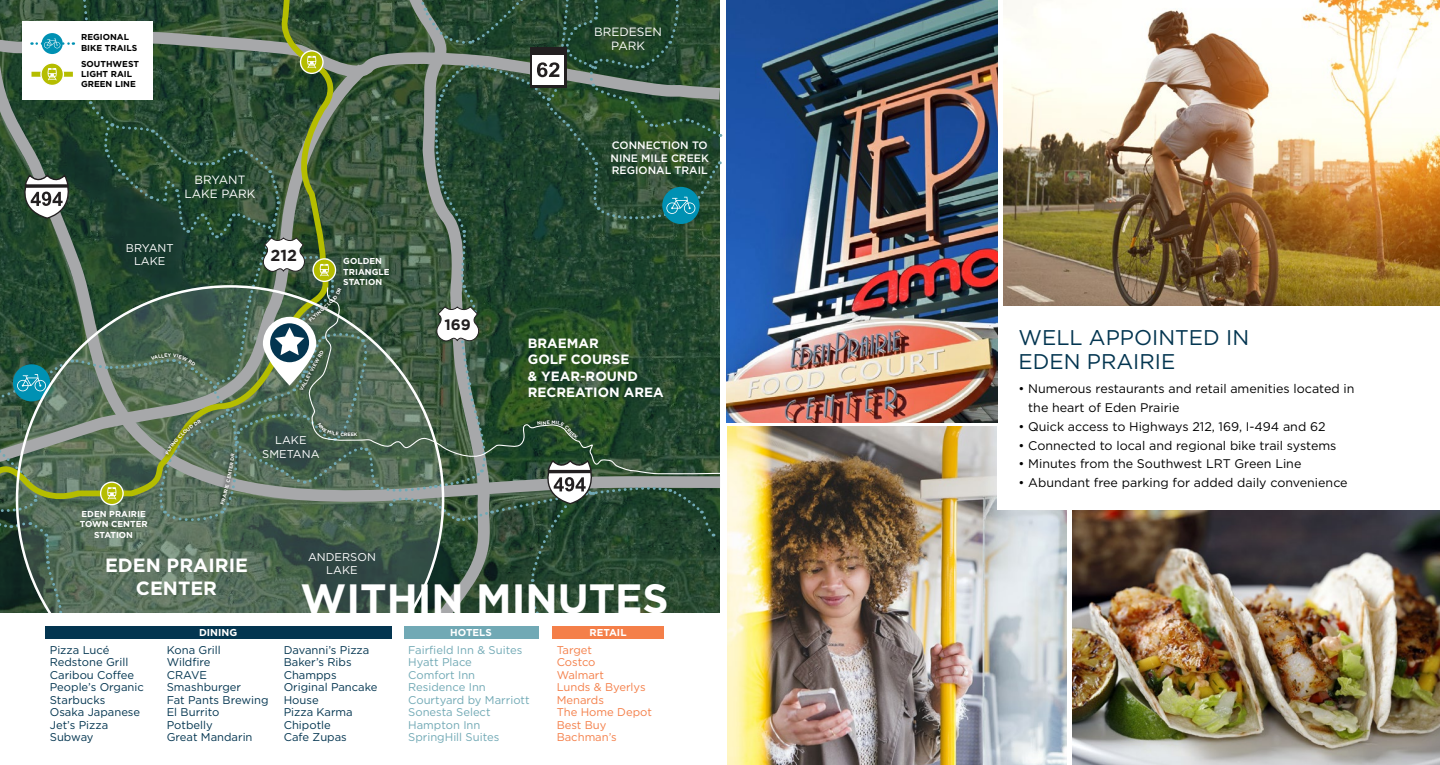
<style>
.page{position:relative;width:1440px;height:765px;background:#fff}
.page>*{position:absolute;margin:0;border:0;box-sizing:border-box;transform-origin:0 0}
.t1{font:700 40.88px "Gotham";color:#fff}
.t2{font:21.25px/24.1px "Gotham";color:#033550}
.t3{font:700 19.12px/23px "Gotham";color:#fff;text-align:center}
.t4{font:700 16px "Gotham";color:#221f20}
.t5{font:700 15.12px "Gotham";color:#221f20}
.t6{font:700 13.5px/16.1px "Gotham";color:#fff}
.t7{font:12.5px/18.8px "Gotham";color:#000}
.t8{font:12px/14.4px "Gotham";color:#fff;text-align:center}
.t9{font:11.25px/12.5px "Gotham";color:#033550}
.t10{font:11.25px/12.5px "Gotham";color:#71a9b5}
.t11{font:11.25px/12.5px "Gotham";color:#f47f49}
.t12{font:11.25px/13.5px "Gotham";color:#fff;text-align:center}
.t13{font:500 10.75px/12.9px "Gotham";color:#fff;text-align:justify}
.t14{font:700 10px "Gotham";color:#fff}
.t15{font:700 8.62px/10.4px "Gotham";color:#fff}
.t16{font:700 8.62px/10.4px "Gotham";color:#000}
.t17{font:700 5px "Gotham";color:#fff}
.t18{font:700 4.88px "Gotham";color:#fff}
</style>
<div class="page">
<img style="left:1004px;top:0;width:436px;height:306px">
<img style="left:728px;top:427px;width:338px;height:338px">
<img style="left:1073px;top:510px;width:367px;height:255px">
<div style="left:997px;top:306px;width:443px;height:203px;background:#fff"></div>
<img style="left:727px;top:0;width:270px;height:422px">
<div style="left:45px;top:626px;width:346px;height:13px;background:#033550"></div>
<div style="left:404px;top:626px;width:134px;height:13px;background:#71a9b5"></div>
<div style="left:552px;top:626px;width:112px;height:13px;background:#f47f49"></div>
<svg style="left:0;top:0;width:722px;height:613px;background:#45614b"></svg>
<p class="t16" style="left:81px;top:32px;width:58px">REGIONAL<br>BIKE TRAILS</p>
<p class="t16" style="left:81px;top:58px;width:59px">SOUTHWEST<br>LIGHT RAIL<br>GREEN LINE</p>
<p class="t8" style="left:184px;top:172px;width:72px">BRYANT<br>LAKE PARK</p>
<p class="t12" style="left:126px;top:241px;width:49px">BRYANT<br>LAKE</p>
<h3 class="t4" style="left:271px;top:245px;width:28px">212</h3>
<p class="t15" style="left:343px;top:256px;width:48px">GOLDEN<br>TRIANGLE<br>STATION</p>
<p class="t15" style="left:80px;top:509px;width:69px;text-align:center">EDEN PRAIRIE<br>TOWN CENTER<br>STATION</p>
<p class="t17" style="left:222px;top:493px;width:17px;rotate:-76deg">IRIE C</p>
<p class="t17" style="left:298px;top:388px;width:46px;rotate:-61deg">VALLEY VIEW RD</p>
<p class="t12" style="left:262px;top:433px;width:59px">LAKE<br>SMETANA</p>
<p class="t18" style="left:351px;top:431px;width:5px">E</p>
<h3 class="t5" style="left:445px;top:315px;width:28px">169</h3>
<p class="t8" style="left:594px;top:24px;width:69px">BREDESEN<br>PARK</p>
<p class="t13" style="left:611px;top:138px;width:100px">CONNECTION TO NINE MILE CREEK REGIONAL TRAIL</p>
<p class="t6" style="left:528px;top:335px;width:138px">BRAEMAR<br>GOLF COURSE<br>&amp; YEAR-ROUND<br>RECREATION AREA</p>
<h3 class="t3" style="left:105px;top:554px;width:144px">EDEN PRAIRIE<br>CENTER</h3>
<p class="t12" style="left:308px;top:550px;width:69px">ANDERSON<br>LAKE</p>
<h1 class="t1" style="left:301px;top:572px;width:370px">WITHIN MINUTES</h1>
<p class="t14" style="left:199px;top:626px;width:40px">DINING</p>
<p class="t14" style="left:450px;top:626px;width:43px">HOTELS</p>
<p class="t14" style="left:590px;top:626px;width:38px">RETAIL</p>
<p class="t9" style="left:50px;top:643px;width:96px">Pizza Lucé<br>Redstone Grill<br>Caribou Coffee<br>People’s Organic<br>Starbucks<br>Osaka Japanese<br>Jet’s Pizza<br>Subway</p>
<p class="t9" style="left:167px;top:643px;width:103px">Kona Grill<br>Wildfire<br>CRAVE<br>Smashburger<br>Fat Pants Brewing<br>El Burrito<br>Potbelly<br>Great Mandarin</p>
<p class="t9" style="left:284px;top:643px;width:95px">Davanni’s Pizza<br>Baker’s Ribs<br>Champps<br>Original Pancake<br>House<br>Pizza Karma<br>Chipotle<br>Cafe Zupas</p>
<p class="t10" style="left:408px;top:643px;width:123px">Fairfield Inn &amp; Suites<br>Hyatt Place<br>Comfort Inn<br>Residence Inn<br>Courtyard by Marriott<br>Sonesta Select<br>Hampton Inn<br>SpringHill Suites</p>
<p class="t11" style="left:557px;top:643px;width:97px">Target<br>Costco<br>Walmart<br>Lunds &amp; Byerlys<br>Menards<br>The Home Depot<br>Best Buy<br>Bachman’s</p>
<h2 class="t2" style="left:1019px;top:325px;width:232px">WELL APPOINTED IN<br>EDEN PRAIRIE</h2>
<p class="t7" style="left:1028px;top:379px;width:328px;text-indent:-10px">• Numerous restaurants and retail amenities located in the heart of Eden Prairie</p>
<p class="t7" style="left:1019px;top:417px;width:309px">• Quick access to Highways 212, 169, I-494 and 62</p>
<p class="t7" style="left:1019px;top:436px;width:319px">• Connected to local and regional bike trail systems</p>
<p class="t7" style="left:1019px;top:454px;width:284px">• Minutes from the Southwest LRT Green Line</p>
<p class="t7" style="left:1019px;top:473px;width:331px">• Abundant free parking for added daily convenience</p>
</div>
